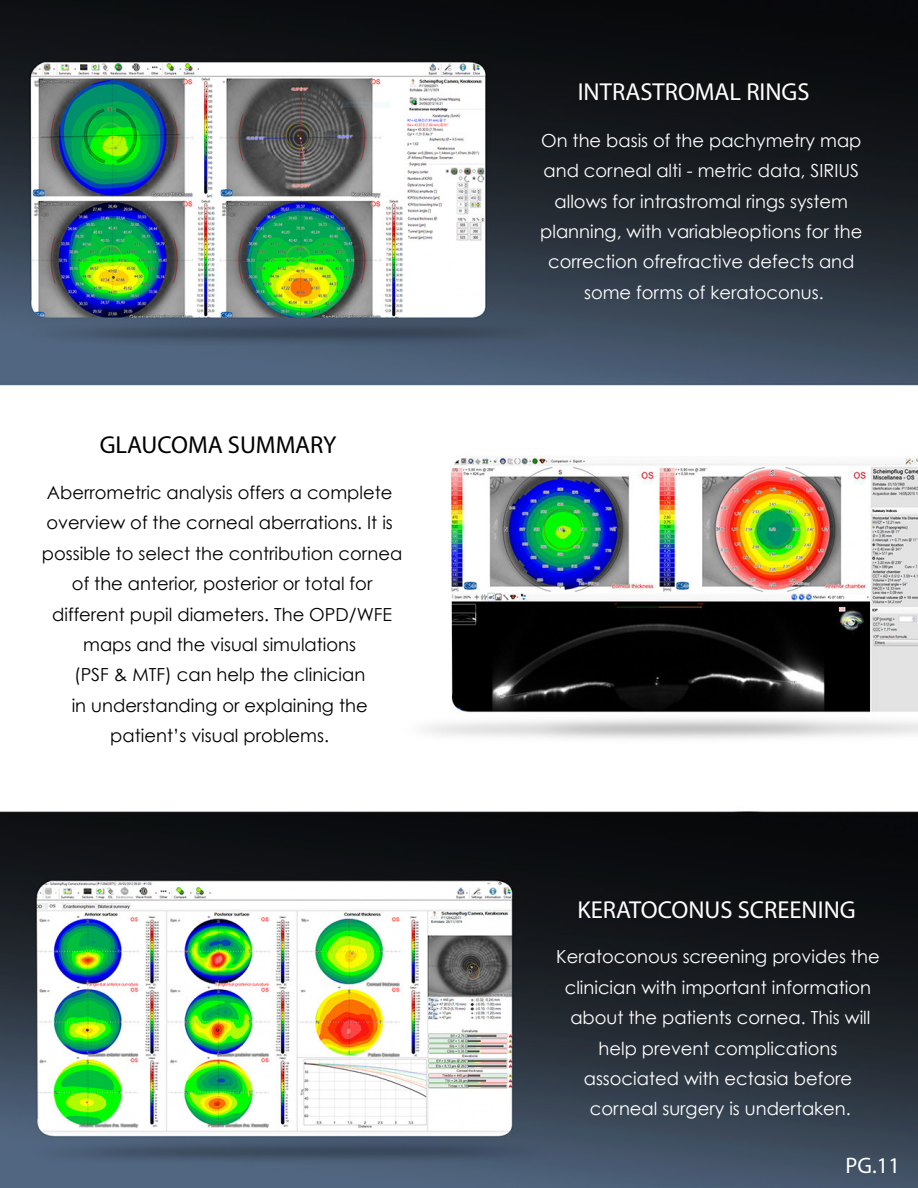
<style>
.page{position:relative;width:918px;height:1188px;background:#fff}
.page>*{position:absolute;margin:0;border:0;box-sizing:border-box;transform-origin:0 0}
.t1{font:24.6px "Myriad Pro";color:#fff}
.t2{font:24.6px "Myriad Pro";color:#000}
.t3{font:22.5px "Myriad Pro";color:#fff}
.t4{font:18px/30.5px "Century Gothic";color:#fff;text-align:center}
.t5{font:18px/30.5px "Century Gothic";color:#000;text-align:center}
</style>
<div class="page">
<img style="left:0;top:0;width:918px;height:1188px">
<h1 class="t2" style="left:100px;top:430px;width:238px">GLAUCOMA SUMMARY</h1>
<p class="t5" style="left:42px;top:477px;width:362px">Aberrometric analysis offers a complete overview of the corneal aberrations. It is possible to select the contribution cornea of the anterior, posterior or total for different pupil diameters. The OPD/WFE maps and the visual simulations<br>(PSF &amp; MTF) can help the clinician<br>in understanding or explaining the patient’s visual problems.</p>
<h1 class="t1" style="left:578px;top:77px;width:233px">INTRASTROMAL RINGS</h1>
<p class="t4" style="left:540px;top:125px;width:324px">On the basis of the pachymetry map and corneal alti - metric data, SIRIUS allows for intrastromal rings system planning, with variableoptions for the correction ofrefractive defects and some forms of keratoconus.</p>
<h1 class="t1" style="left:577px;top:894px;width:280px">KERATOCONUS SCREENING</h1>
<p class="t4" style="left:556px;top:941px;width:325px">Keratoconous screening provides the clinician with important information about the patients cornea. This will help prevent complications associated with ectasia before corneal surgery is undertaken.</p>
<p class="t3" style="left:846px;top:1152px;width:56px">PG.11</p>
</div>
